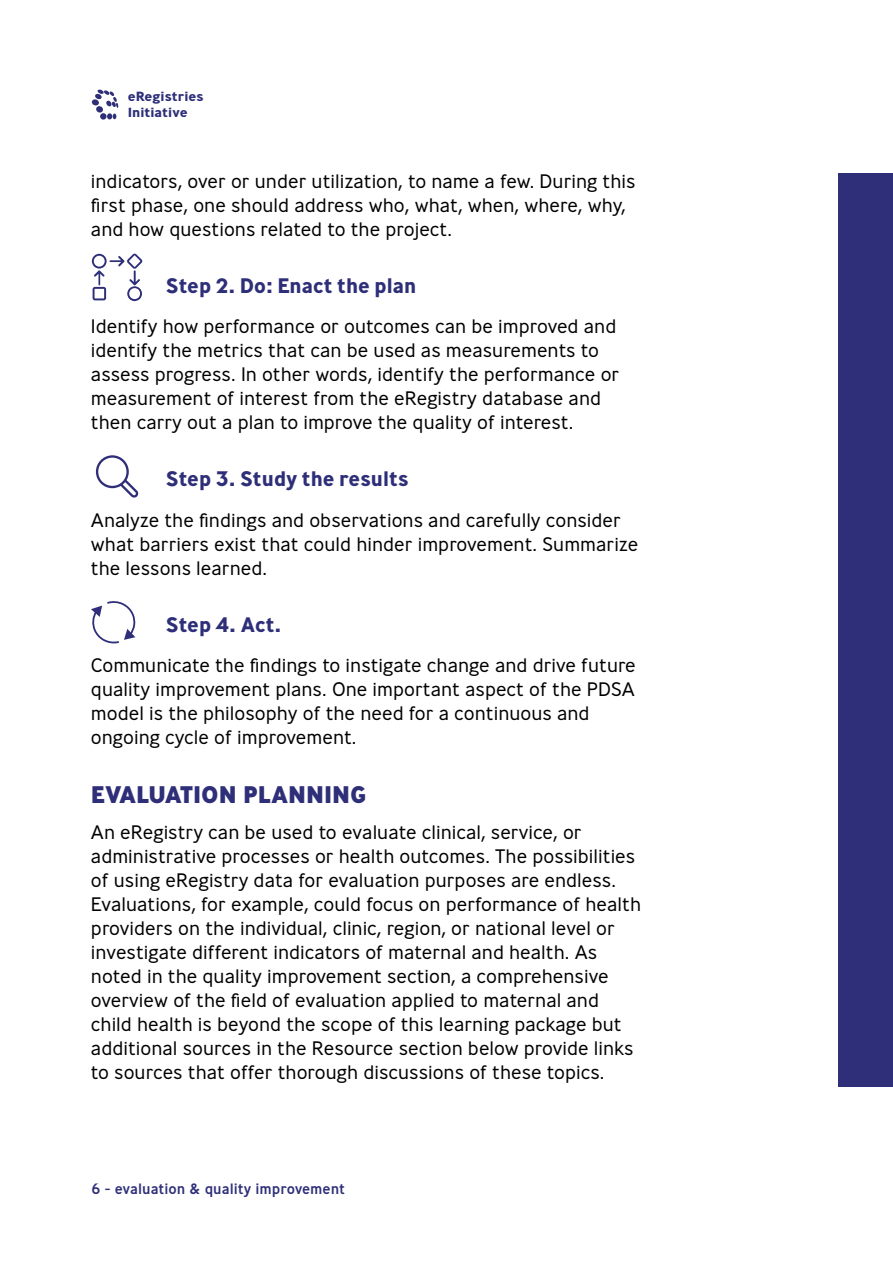
<style>
.page{position:relative;width:893px;height:1263px;background:#fff}
.page>*{position:absolute;margin:0;border:0;box-sizing:border-box;transform-origin:0 0}
.t1{font:800 24px "Ministry";color:#2e2f78}
.t2{font:700 21px "Ministry";color:#2e2f78}
.t3{font:300 19.5px/24px "Ministry";color:#000}
.t4{font:500 15px "Ministry";color:#2e2f78}
.t5{font:700 13.2px/15.9px "Ministry";color:#2e2f78;scale:1.07 1}
</style>
<div class="page">
<svg style="left:95px;top:89px;width:23px;height:30px"></svg>
<div style="left:92px;top:99px;width:7px;height:7px;background:#2e2f78;border-radius:50%"></div>
<div style="left:839px;top:173px;width:54px;height:914px;background:#2e2f78"></div>
<svg style="left:96px;top:455px;width:43px;height:43px"></svg>
<svg style="left:92px;top:254px;width:50px;height:47px"></svg>
<svg style="left:91px;top:601px;width:45px;height:42px"></svg>
<p class="t5" style="left:128px;top:88px;width:73px">eRegistries<br>Initiative</p>
<p class="t3" style="left:91px;top:169px;width:546px">indicators, over or under utilization, to name a few. During this first phase, one should address who, what, when, where, why, and how questions related to the project.</p>
<p class="t2" style="left:166px;top:272px;width:252px">Step 2. Do: Enact the plan</p>
<p class="t3" style="left:91px;top:314px;width:530px">Identify how performance or outcomes can be improved and identify the metrics that can be used as measurements to assess progress. In other words, identify the performance or measurement of interest from the eRegistry database and then carry out a plan to improve the quality of interest.</p>
<p class="t2" style="left:166px;top:465px;width:244px">Step 3. Study the results</p>
<p class="t3" style="left:91px;top:508px;width:549px">Analyze the findings and observations and carefully consider what barriers exist that could hinder improvement. Summarize the lessons learned.</p>
<p class="t2" style="left:166px;top:611px;width:117px">Step 4. Act.</p>
<p class="t3" style="left:91px;top:653px;width:546px">Communicate the findings to instigate change and drive future quality improvement plans. One important aspect of the PDSA model is the philosophy of the need for a continuous and ongoing cycle of improvement.</p>
<p class="t1" style="left:91px;top:778px;width:277px">EVALUATION PLANNING</p>
<p class="t3" style="left:91px;top:820px;width:552px">An eRegistry can be used to evaluate clinical, service, or administrative processes or health outcomes. The possibilities of using eRegistry data for evaluation purposes are endless.<br>Evaluations, for example, could focus on performance of health providers on the individual, clinic, region, or national level or investigate different indicators of maternal and health. As noted in the quality improvement section, a comprehensive overview of the field of evaluation applied to maternal and child health is beyond the scope of this learning package but additional sources in the Resource section below provide links to sources that offer thorough discussions of these topics.</p>
<p class="t4" style="left:91px;top:1179px;width:255px">6 - evaluation &amp; quality improvement</p>
</div>
